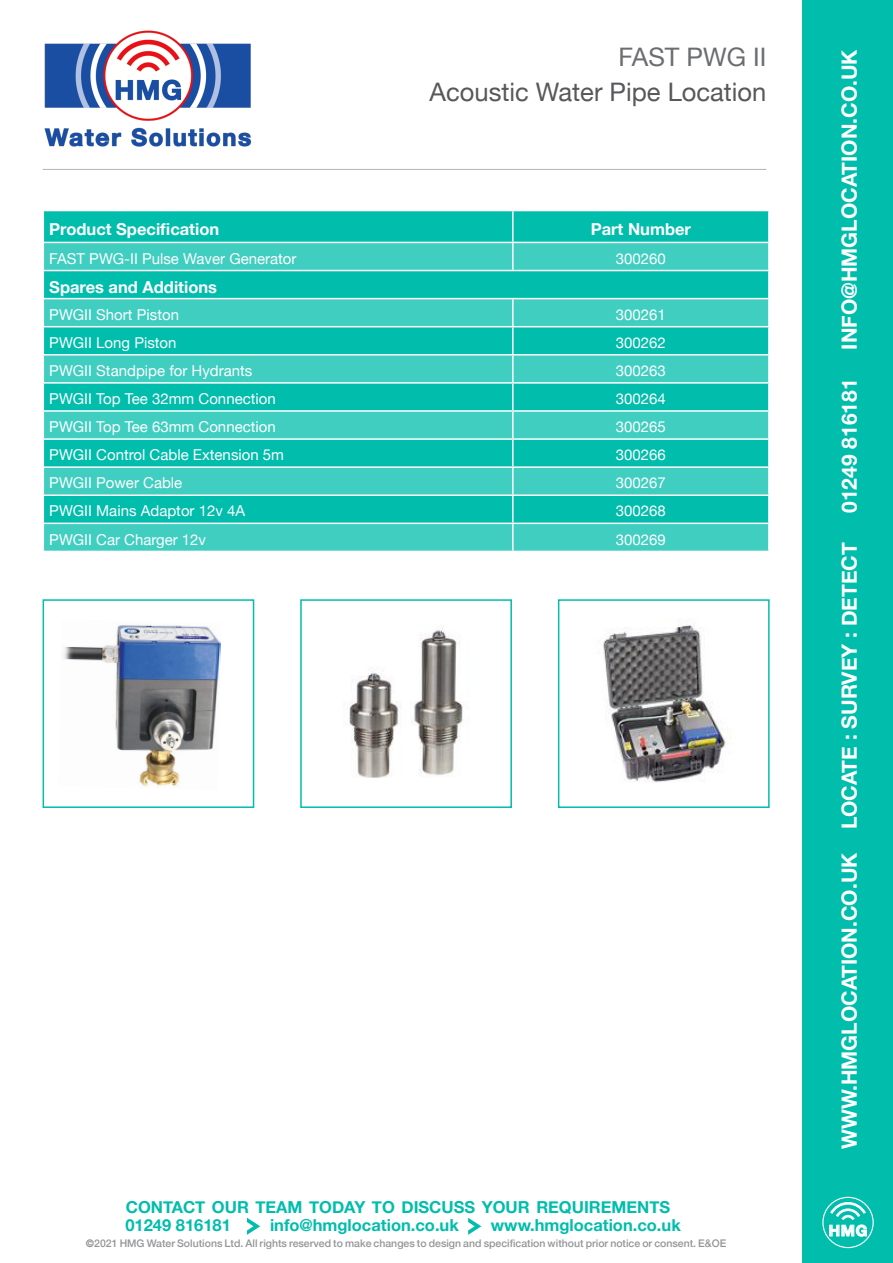
<style>
.page{position:relative;width:893px;height:1263px;background:#fff}
.page>*{position:absolute;margin:0;border:0;box-sizing:border-box;transform-origin:0 0}
.t1{font:25.5px "Helvetica Neue";color:#57585a}
.t2{font:25.5px "Helvetica Neue";color:#6c6d70}
.t3{font:700 21px "Helvetica Neue";color:#fff}
.synthobullet-blue{font:700 16.5px "Helvetica Neue";color:#00bdac}
.t4{font:700 16.5px "Helvetica Neue";color:#fff}
.t5{font:700 15.15px "Helvetica Neue";color:#fff}
.t6{font:15px "Helvetica Neue";color:#fff}
.synthobullet-blue-2{font:500 10.5px "Helvetica Neue";color:#939598}
.s1{font-weight:700;font-stretch:condensed}
</style>
<div class="page">
<img style="left:44px;top:30px;width:207px;height:117px">
<div style="left:803px;top:0;width:90px;height:1263px;background:#00bdac"></div>
<hr style="left:43px;top:169px;width:723px;height:1px;background:#b2b3b7">
<svg style="left:247px;top:1218px;width:13px;height:17px"></svg>
<svg style="left:468px;top:1218px;width:13px;height:17px"></svg>
<div style="left:822px;top:1197px;width:52px;height:51px;border:1px solid #fff;border-radius:50%"></div>
<svg style="left:830px;top:1202px;width:36px;height:18px"></svg>
<svg style="left:44px;top:211px;width:468px;height:31px;fill:#00bdac"></svg>
<div style="left:513px;top:211px;width:256px;height:31px;background:#00bdac"></div>
<svg style="left:44px;top:243px;width:724px;height:308px;fill:#40cec1"></svg>
<hr style="left:43px;top:270px;width:470px;height:1px;background:#fff">
<hr style="left:513px;top:270px;width:257px;height:1px;background:#fff">
<hr style="left:43px;top:298px;width:470px;height:1px;background:#fff">
<hr style="left:513px;top:298px;width:257px;height:1px;background:#fff">
<hr style="left:43px;top:326px;width:470px;height:1px;background:#fff">
<hr style="left:513px;top:326px;width:257px;height:1px;background:#fff">
<hr style="left:43px;top:354px;width:470px;height:2px;background:#fff">
<hr style="left:513px;top:354px;width:257px;height:2px;background:#fff">
<hr style="left:43px;top:382px;width:470px;height:2px;background:#fff">
<hr style="left:513px;top:382px;width:257px;height:2px;background:#fff">
<hr style="left:43px;top:410px;width:470px;height:2px;background:#fff">
<hr style="left:513px;top:410px;width:257px;height:2px;background:#fff">
<hr style="left:43px;top:438px;width:470px;height:2px;background:#fff">
<hr style="left:513px;top:438px;width:257px;height:2px;background:#fff">
<hr style="left:43px;top:466px;width:470px;height:2px;background:#fff">
<hr style="left:513px;top:466px;width:257px;height:2px;background:#fff">
<hr style="left:43px;top:494px;width:470px;height:2px;background:#fff">
<hr style="left:513px;top:494px;width:257px;height:2px;background:#fff">
<hr style="left:43px;top:523px;width:470px;height:1px;background:#fff">
<hr style="left:513px;top:523px;width:257px;height:1px;background:#fff">
<hr style="left:512px;top:211px;width:2px;height:31px;background:#fff">
<hr style="left:768px;top:211px;width:2px;height:31px;background:#fff">
<hr style="left:512px;top:243px;width:2px;height:27px;background:#fff">
<hr style="left:512px;top:299px;width:2px;height:27px;background:#fff">
<hr style="left:512px;top:327px;width:2px;height:27px;background:#fff">
<hr style="left:512px;top:356px;width:2px;height:26px;background:#fff">
<hr style="left:512px;top:384px;width:2px;height:26px;background:#fff">
<hr style="left:512px;top:412px;width:2px;height:26px;background:#fff">
<hr style="left:512px;top:440px;width:2px;height:26px;background:#fff">
<hr style="left:512px;top:468px;width:2px;height:26px;background:#fff">
<hr style="left:512px;top:496px;width:2px;height:27px;background:#fff">
<hr style="left:512px;top:524px;width:2px;height:27px;background:#fff">
<img style="left:63px;top:625px;width:158px;height:162px">
<div style="left:43px;top:599px;width:211px;height:209px;border:2px solid #00bdac"></div>
<img style="left:603px;top:625px;width:128px;height:158px">
<div style="left:558px;top:599px;width:212px;height:209px;border:2px solid #00bdac"></div>
<img style="left:349px;top:626px;width:114px;height:152px">
<div style="left:300px;top:599px;width:212px;height:209px;border:2px solid #00bdac"></div>
<p class="t2" style="left:619px;top:39px;width:149px">FAST PWG II</p>
<p class="t1" style="left:430px;top:74px;width:338px">Acoustic Water Pipe Location</p>
<p class="t4" style="left:49px;top:216px;width:171px">Product Specification</p>
<p class="t4" style="left:591px;top:216px;width:102px">Part Number</p>
<p class="t6" style="left:49px;top:247px;width:249px">FAST PWG-II Pulse Waver Generator</p>
<p class="t6" style="left:616px;top:247px;width:52px">300260</p>
<p class="t4" style="left:49px;top:274px;width:169px">Spares and Additions</p>
<p class="t6" style="left:49px;top:304px;width:131px">PWGII Short Piston</p>
<p class="t6" style="left:616px;top:304px;width:52px">300261</p>
<p class="t6" style="left:49px;top:332px;width:129px">PWGII Long Piston</p>
<p class="t6" style="left:616px;top:332px;width:52px">300262</p>
<p class="t6" style="left:49px;top:360px;width:205px">PWGII Standpipe for Hydrants</p>
<p class="t6" style="left:616px;top:360px;width:52px">300263</p>
<p class="t6" style="left:49px;top:388px;width:228px">PWGII Top Tee 32mm Connection</p>
<p class="t6" style="left:616px;top:388px;width:52px">300264</p>
<p class="t6" style="left:49px;top:416px;width:228px">PWGII Top Tee 63mm Connection</p>
<p class="t6" style="left:616px;top:416px;width:52px">300265</p>
<p class="t6" style="left:49px;top:444px;width:236px">PWGII Control Cable Extension 5m</p>
<p class="t6" style="left:616px;top:444px;width:52px">300266</p>
<p class="t6" style="left:49px;top:472px;width:135px">PWGII Power Cable</p>
<p class="t6" style="left:616px;top:472px;width:52px">300267</p>
<p class="t6" style="left:49px;top:500px;width:197px">PWGII Mains Adaptor 12v 4A</p>
<p class="t6" style="left:616px;top:500px;width:52px">300268</p>
<p class="t6" style="left:49px;top:528px;width:158px">PWGII Car Charger 12v</p>
<p class="t6" style="left:616px;top:528px;width:52px">300269</p>
<p class="t3" style="left:833px;top:349px;width:302px;rotate:-90deg">INFO@HMGLOCATION.CO.UK</p>
<p class="t3" style="left:833px;top:513px;width:136px;rotate:-90deg">01249 816181</p>
<p class="t3" style="left:833px;top:1149px;width:608px;rotate:-90deg">WWW.HMGLOCATION.CO.UK LOCATE : SURVEY : DETECT</p>
<p class="synthobullet-blue" style="left:126px;top:1194px;width:546px">CONTACT OUR TEAM TODAY TO DISCUSS YOUR REQUIREMENTS</p>
<p class="synthobullet-blue" style="left:125px;top:1212px;width:107px">01249 816181</p>
<p class="synthobullet-blue" style="left:270px;top:1212px;width:190px">info@hmglocation.co.uk</p>
<p class="synthobullet-blue" style="left:491px;top:1212px;width:191px">www.hmglocation.co.uk</p>
<p class="t5" style="left:829px;top:1219px;width:40px">HMG</p>
<p class="synthobullet-blue-2" style="left:86px;top:1234px;width:642px"><span class="s1">©</span>2021 HMG Water Solutions Ltd. All rights reserved to make changes to design and specification without prior notice or consent. E&amp;OE</p>
</div>
